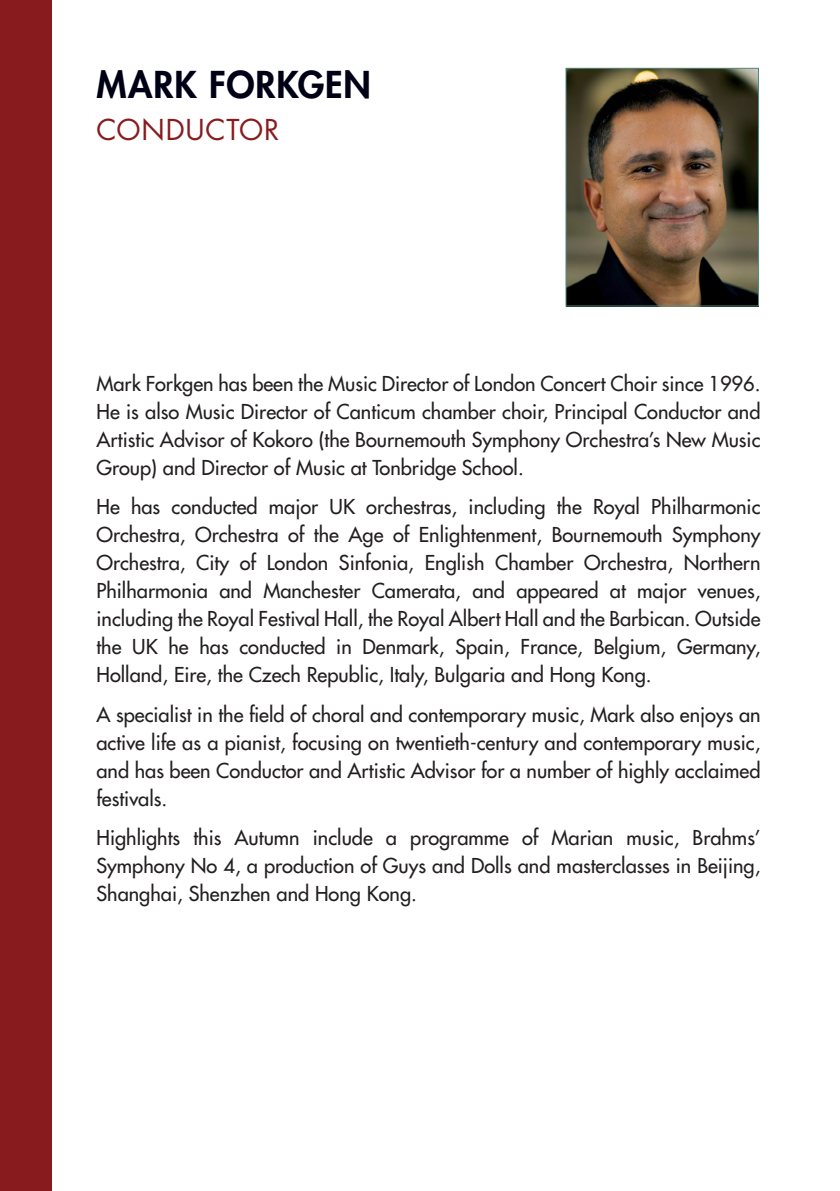
<style>
.page{position:relative;width:840px;height:1191px;background:#fff}
.page>*{position:absolute;margin:0;border:0;box-sizing:border-box;transform-origin:0 0}
.LCC1{font:800 36px "Futura Std";letter-spacing:.02em;color:#010116}
.LCC2{font:28px "Futura Std";letter-spacing:.03em;color:#881b1d}
.Sans{font:500 20px/28px "Futura Std";color:#231f20;text-align:justify}
</style>
<div class="page">
<div style="left:0;top:0;width:51px;height:1191px;background:#881b1d"></div>
<img style="left:567px;top:70px;width:189px;height:234px">
<div style="left:565px;top:68px;width:193px;height:238px;border:1px solid #528a78"></div>
<p class="LCC1" style="left:96px;top:62px;width:276px">MARK FORKGEN</p>
<p class="LCC2" style="left:96px;top:112px;width:184px">CONDUCTOR</p>
<p class="Sans" style="left:96px;top:369px;width:665px">Mark Forkgen has been the Music Director of London Concert Choir since 1996.<br>He is also Music Director of Canticum chamber choir, Principal Conductor and Artistic Advisor of Kokoro (the Bournemouth Symphony Orchestra’s New Music Group) and Director of Music at Tonbridge School.</p>
<p class="Sans" style="left:96px;top:493px;width:665px">He has conducted major UK orchestras, including the Royal Philharmonic Orchestra, Orchestra of the Age of Enlightenment, Bournemouth Symphony Orchestra, City of London Sinfonia, English Chamber Orchestra, Northern Philharmonia and Manchester Camerata, and appeared at major venues, including the Royal Festival Hall, the Royal Albert Hall and the Barbican. Outside the UK he has conducted in Denmark, Spain, France, Belgium, Germany, Holland, Eire, the Czech Republic, Italy, Bulgaria and Hong Kong.</p>
<p class="Sans" style="left:96px;top:700px;width:665px">A specialist in the field of choral and contemporary music, Mark also enjoys an active life as a pianist, focusing on twentieth-century and contemporary music, and has been Conductor and Artistic Advisor for a number of highly acclaimed festivals.</p>
<p class="Sans" style="left:96px;top:823px;width:665px">Highlights this Autumn include a programme of Marian music, Brahms’ Symphony No 4, a production of Guys and Dolls and masterclasses in Beijing, Shanghai, Shenzhen and Hong Kong.</p>
</div>
